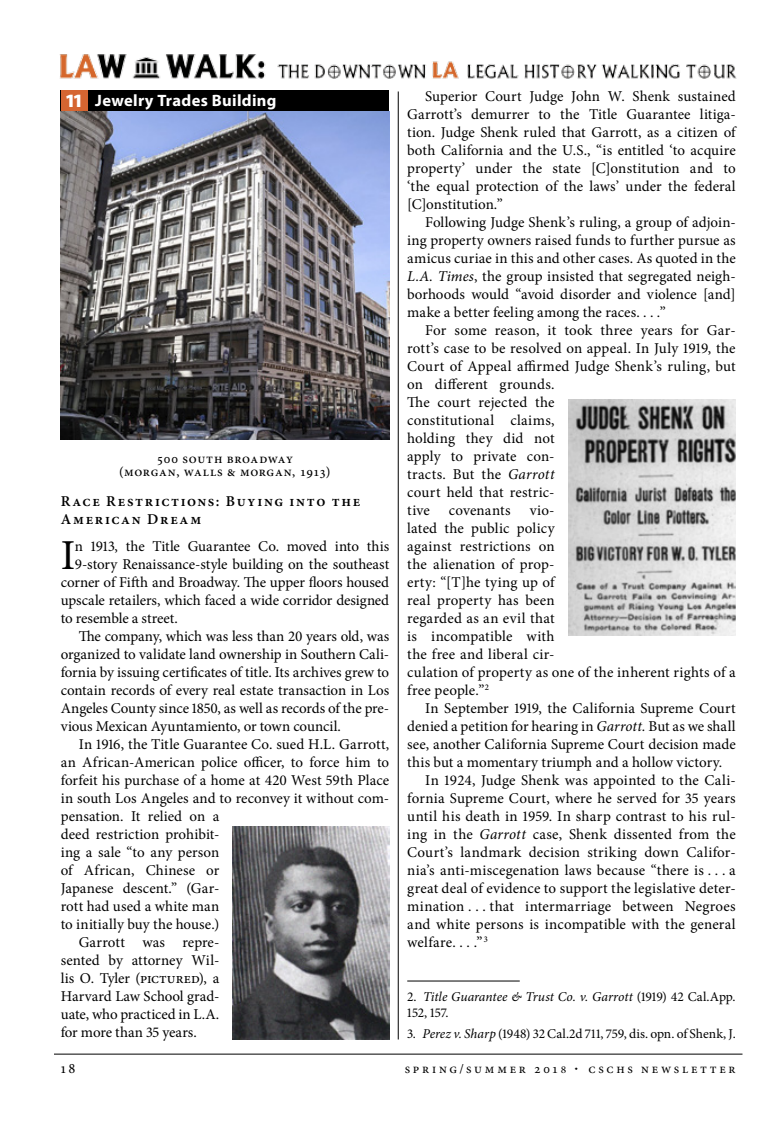
<style>
.page{position:relative;width:783px;height:1134px;background:#fff}
.page>*{position:absolute;margin:0;border:0;box-sizing:border-box;transform-origin:0 0}
.LawWalk_Min_drop_cap{font:42.75px "Minion Pro";color:#000}
.Minion_text{font:900 18.9px "Myriad Pro";color:#fff}
.Law_Walk_Header_Bar{font:700 16.5px "Myriad Pro";letter-spacing:.02em;color:#fff}
.Minion_text-2{font:15px/18px "Minion Pro";color:#000;text-align:justify}
.LawWalk_Min_drop_cap-2{font:15px "Minion Pro";letter-spacing:-.015em;color:#000}
.Sub_A_-_LawWalk{font:600 15px/18px "Minion Pro";letter-spacing:.11em;color:#000}
.Minion_text_Endnotes{font:italic 13.5px/16.5px "Minion Pro";color:#000}
.Minion_text_Endnotes-2{font:13.5px "Minion Pro";color:#000}
.Photo_caption_Law_Wa{font:500 13.5px/13.5px "Minion Pro";letter-spacing:.045em;color:#000;text-align:center}
.Minion_text_Endnotes-3{font:13.5px "Minion Pro";letter-spacing:.19em;color:#000}
.s1{font-style:italic}
.s2{font-style:normal}
.s3{font-size:10.5px}
.s4{font-family:"Goudy Std";font-size:20.25px}
</style>
<div class="page">
<hr style="left:54px;top:1054px;width:688px;height:1px;background:#000">
<hr style="left:398px;top:92px;width:1px;height:948px;background:#000">
<img style="left:59px;top:54px;width:678px;height:25px">
<img style="left:61px;top:111px;width:328px;height:328px">
<div style="left:61px;top:90px;width:328px;height:21px;background:#000"></div>
<div style="left:61px;top:90px;width:27px;height:21px;background:#d56531"></div>
<hr style="left:407px;top:981px;width:113px;height:1px;background:#000">
<img style="left:233px;top:827px;width:156px;height:213px">
<img style="left:568px;top:399px;width:168px;height:237px">
<p class="Minion_text" style="left:67px;top:90px;width:17px">11</p>
<p class="Law_Walk_Header_Bar" style="left:95px;top:90px;width:183px">Jewelry Trades Building</p>
<p class="Minion_text-2" style="left:407px;top:87px;width:331px;text-indent:18px">Superior Court Judge John W. Shenk sustained Garrott’s demurrer to the Title Guarantee litiga&shy;tion. Judge Shenk ruled that Garrott, as a citizen of both California and the U.S., “is entitled ‘to acquire property’ under the state [C]onstitution and to ‘the equal protection of the laws’ under the federal [C]onstitution.”</p>
<p class="Minion_text-2" style="left:407px;top:213px;width:330px;text-indent:18px">Following Judge Shenk’s ruling, a group of adjoin&shy;ing property owners raised funds to further pursue as amicus curiae in this and other cases. As quoted in the <span class="s1">L.A. Times</span>, the group insisted that segregated neigh&shy;borhoods would “avoid disorder and violence [and] make a better feeling among the races. . . .”</p>
<p class="Minion_text-2" style="left:407px;top:321px;width:330px;text-align:left;text-indent:18px">For some reason, it took three years for Gar&shy;rott’s case to be resolved on appeal. In July 1919, the<br>Court of Appeal affirmed Judge Shenk’s ruling, but on different grounds.<br>The court rejected the<br>constitutional claims,<br>holding they did not<br>apply to private con-<br>tracts. But the <span class="s1">Garrott<br></span>court held that restric-<br>tive</p>
<p class="Photo_caption_Law_Wa" style="left:119px;top:451px;width:213px">500 South Broadway<br>(Morgan, Walls &amp; Morgan, 1913)</p>
<p class="Sub_A_-_LawWalk" style="left:61px;top:493px;width:301px">Race Restrictions: Buying into the<br>American Dream</p>
<p class="LawWalk_Min_drop_cap" style="left:61px;top:527px;width:16px">I</p>
<p class="LawWalk_Min_drop_cap-2" style="left:75px;top:536px;width:316px">n 1913, the Title Guarantee Co. moved into this</p>
<p class="Minion_text-2" style="left:407px;top:501px;width:330px;text-align:left;text-indent:122px">vio-<br>lated the public policy<br>against restrictions on<br>the alienation of prop-<br>erty: “[T]he tying up of<br>real property has been<br>regarded as an evil that<br>is incompatible with<br>the free and liberal cir-<br>culation of property as one of the inherent rights of a free people.”<sup>2</sup></p>
<p class="Minion_text-2" style="left:407px;top:699px;width:330px;text-indent:18px">In September 1919, the California Supreme Court denied a petition for hearing in <span class="s1">Garrott.</span> But as we shall see, another California Supreme Court decision made this but a momentary triumph and a hollow victory.</p>
<p class="Minion_text-2" style="left:407px;top:771px;width:330px;text-indent:18px">In 1924, Judge Shenk was appointed to the Cali&shy;fornia Supreme Court, where he served for 35 years until his death in 1959. In sharp contrast to his rul&shy;ing in the <span class="s1">Garrott</span> case, Shenk dissented from the Court’s landmark decision striking down Califor&shy;nia’s anti-miscegenation laws because “there is . . . a great deal of evidence to support the legislative deter&shy;mination . . . that intermarriage between Negroes and white persons is incompatible with the general welfare. . . .” <sup>3</sup></p>
<p class="Minion_text-2" style="left:449px;top:501px;width:63px">covenants</p>
<p class="LawWalk_Min_drop_cap-2" style="left:75px;top:554px;width:316px">9-story Renaissance-style building on the southeast</p>
<p class="LawWalk_Min_drop_cap-2" style="left:61px;top:572px;width:330px">corner of Fifth and Broadway. The upper floors housed</p>
<p class="LawWalk_Min_drop_cap-2" style="left:61px;top:590px;width:330px">upscale retailers, which faced a wide corridor designed</p>
<p class="LawWalk_Min_drop_cap-2" style="left:61px;top:608px;width:119px">to resemble a street.</p>
<p class="Minion_text-2" style="left:61px;top:627px;width:330px;text-indent:18px">The company, which was less than 20 years old, was organized to validate land ownership in Southern Cali&shy;fornia by issuing certificates of title. Its archives grew to contain records of every real estate transaction in Los Angeles County since 1850, as well as records of the pre&shy;vious Mexican Ayuntamiento, or town council.</p>
<p class="Minion_text-2" style="left:61px;top:735px;width:330px;text-align:left;text-indent:18px">In 1916, the Title Guarantee Co. sued H.L. Garrott, an African-American police officer, to force him to forfeit his purchase of a home at 420 West 59th Place in south Los Angeles and to reconvey it without com&shy;pensation. It relied on a<br>deed restriction prohibit-<br>ing a sale “to any person<br>of African, Chinese or<br>Japanese descent.” (Gar-<br>rott had used a white man<br>to initially buy the house.)</p>
<p class="Minion_text-2" style="left:61px;top:933px;width:160px;text-indent:18px">Garrott was repre&shy;sented by attorney Wil&shy;lis O. Tyler (pictured), a Harvard Law School grad&shy;uate, who practiced in L.A. for more than 35 years.</p>
<p class="Minion_text_Endnotes" style="left:407px;top:988px;width:330px"><span class="s2">2.</span> Title Guarantee &amp; Trust Co. v. Garrott <span class="s2">(1919) 42 Cal.App.<br>152, 157.</span></p>
<p class="Minion_text_Endnotes-2" style="left:407px;top:1025px;width:330px">3. <span class="s1">Perez v. Sharp</span> (1948) 32 Cal.2d 711, 759, dis. opn. of Shenk, J.</p>
<p class="Minion_text-2" style="left:61px;top:1059px;width:16px">18</p>
<p class="Minion_text_Endnotes-3" style="left:405px;top:1060px;width:332px">spring/summer 201<span class="s3">8</span> <span class="s4">·</span> cschs newsletter</p>
</div>
